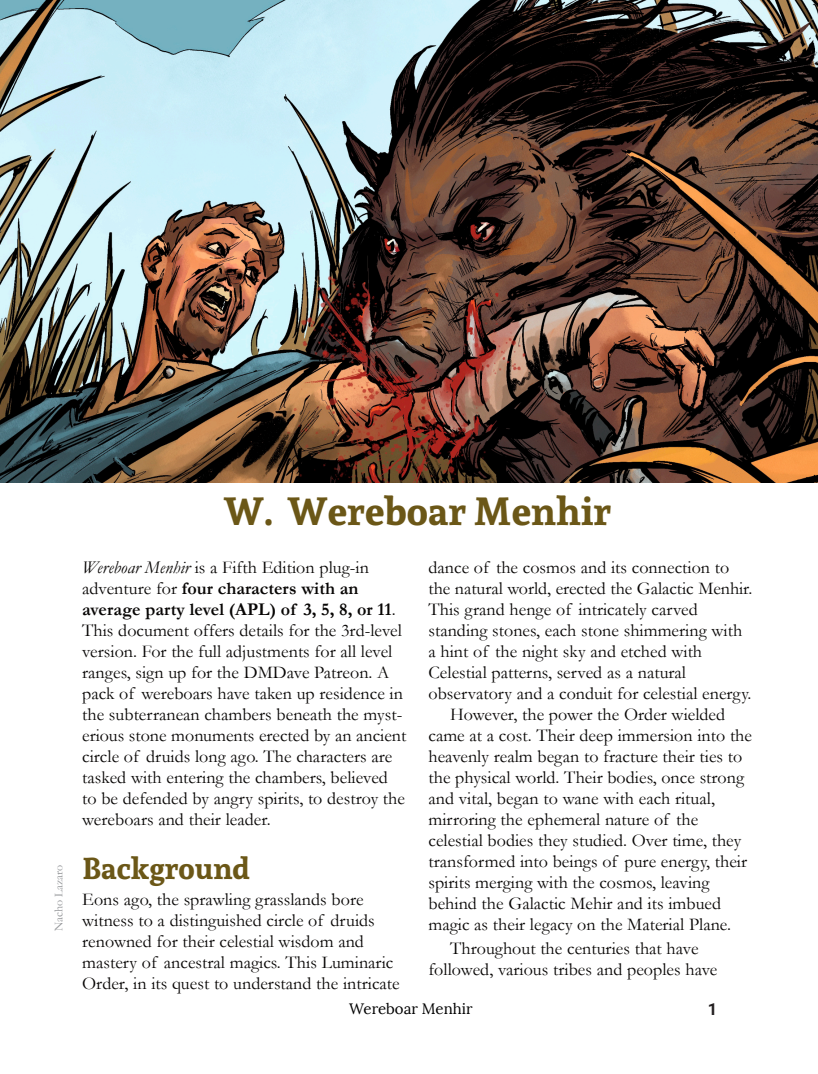
<style>
.page{position:relative;width:818px;height:1074px;background:#fff}
.page>*{position:absolute;margin:0;border:0;box-sizing:border-box;transform-origin:0 0}
.t1{font:700 39px "Andada";color:#6b5717}
.t2{font:700 30px "Andada";color:#6b5717}
.t3{font:18px/21px "Garamond";color:#070504}
.t4{font:700 16.5px "Roboto";color:#231f20}
.t5{font:15px "Lora";color:#000}
.t6{font:12px "Garamond";letter-spacing:.005em;color:#939598}
.s1{font-style:italic}
.s2{font-weight:700}
</style>
<div class="page">
<img style="left:0;top:0;width:817px;height:483px">
<p class="t6" style="left:55px;top:931px;width:68px;rotate:-90deg">Nacho Lazaro</p>
<h1 class="t1" style="left:224px;top:484px;width:389px">W. Wereboar Menhir</h1>
<p class="t3" style="left:82px;top:559px;width:325px"><span class="s1">Wereboar Menhir</span> is a Fifth Edition plug-in adventure for <span class="s2">four characters with an average party level (APL) of 3, 5, 8, or 11</span>.<br>This document offers details for the 3rd-level version. For the full adjustments for all level ranges, sign up for the DMDave Patreon. A pack of wereboars have taken up residence in the subterranean chambers beneath the myst&shy;erious stone monuments erected by an ancient circle of druids long ago. The characters are tasked with entering the chambers, believed to be defended by angry spirits, to destroy the wereboars and their leader.</p>
<h2 class="t2" style="left:82px;top:848px;width:169px">Background</h2>
<p class="t3" style="left:82px;top:890px;width:319px">Eons ago, the sprawling grasslands bore witness to a distinguished circle of druids renowned for their celestial wisdom and mastery of ancestral magics. This Luminaric Order, in its quest to understand the intricate</p>
<p class="t3" style="left:428px;top:559px;width:302px">dance of the cosmos and its connection to</p>
<p class="t3" style="left:428px;top:580px;width:325px">the natural world, erected the Galactic Menhir.</p>
<p class="t3" style="left:428px;top:601px;width:271px">This grand henge of intricately carved</p>
<p class="t3" style="left:428px;top:622px;width:315px">standing stones, each stone shimmering with</p>
<p class="t3" style="left:428px;top:643px;width:275px">a hint of the night sky and etched with</p>
<p class="t3" style="left:428px;top:664px;width:259px">Celestial patterns, served as a natural</p>
<p class="t3" style="left:428px;top:685px;width:324px">observatory and a conduit for celestial energy.</p>
<p class="t3" style="left:450px;top:706px;width:276px">However, the power the Order wielded</p>
<p class="t3" style="left:428px;top:727px;width:325px">came at a cost. Their deep immersion into the</p>
<p class="t3" style="left:428px;top:748px;width:315px">heavenly realm began to fracture their ties to</p>
<p class="t3" style="left:428px;top:769px;width:317px">the physical world. Their bodies, once strong</p>
<p class="t3" style="left:428px;top:790px;width:288px">and vital, began to wane with each ritual,</p>
<p class="t3" style="left:428px;top:811px;width:271px">mirroring the ephemeral nature of the</p>
<p class="t3" style="left:428px;top:832px;width:314px">celestial bodies they studied. Over time, they</p>
<p class="t3" style="left:428px;top:853px;width:320px">transformed into beings of pure energy, their</p>
<p class="t3" style="left:428px;top:874px;width:282px">spirits merging with the cosmos, leaving</p>
<p class="t3" style="left:428px;top:895px;width:294px">behind the Galactic Mehir and its imbued</p>
<p class="t3" style="left:428px;top:916px;width:304px">magic as their legacy on the Material Plane.</p>
<p class="t3" style="left:428px;top:940px;width:290px;text-align:center">Throughout the centuries that have followed, various tribes and peoples have</p>
<p class="t5" style="left:349px;top:1000px;width:125px">Wereboar Menhir</p>
<p class="t4" style="left:707px;top:1002px;width:11px">1</p>
</div>
